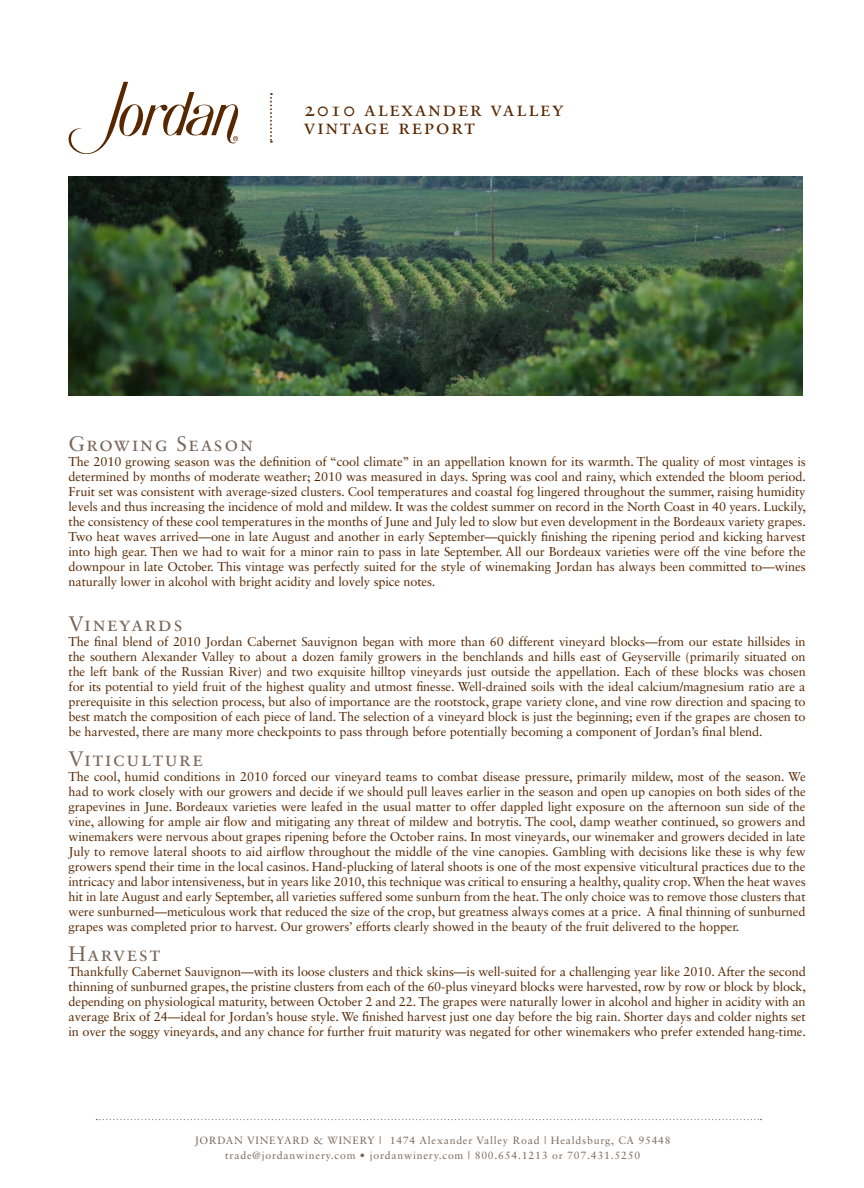
<style>
.page{position:relative;width:864px;height:1188px;background:#fff}
.page>*{position:absolute;margin:0;border:0;box-sizing:border-box;transform-origin:0 0}
.t1{font:21px "Sabon LT Std";letter-spacing:.075em;color:#79675b}
.t2{font:21px/18.1px "Sabon LT Std";letter-spacing:.075em;color:#572700}
.t3{font:12.75px/15px "Sabon LT Std";letter-spacing:-.01em;color:#572700;text-align:justify}
.t4{font:10.5px/15px "Sabon LT Std";letter-spacing:.075em;color:#79675b;text-align:center}
</style>
<div class="page">
<img style="left:69px;top:176px;width:733px;height:219px">
<svg style="left:68px;top:82px;width:171px;height:72px"></svg>
<svg style="left:270px;top:93px;width:2px;height:50px"></svg>
<svg style="left:96px;top:1119px;width:666px;height:1px"></svg>
<h1 class="t2" style="left:304px;top:100px;width:262px">2010 alexander valley vintage report</h1>
<h1 class="t1" style="left:69px;top:431px;width:186px">Growing Season</h1>
<p class="t3" style="left:69px;top:454px;width:739px">The 2010 growing season was the definition of “cool climate” in an appellation known for its warmth. The quality of most vintages is determined by months of moderate weather; 2010 was measured in days. Spring was cool and rainy, which extended the bloom period.<br>Fruit set was consistent with average-sized clusters. Cool temperatures and coastal fog lingered throughout the summer, raising humidity levels and thus increasing the incidence of mold and mildew. It was the coldest summer on record in the North Coast in 40 years. Luckily, the consistency of these cool temperatures in the months of June and July led to slow but even development in the Bordeaux variety grapes.<br>Two heat waves arrived—one in late August and another in early September—quickly finishing the ripening period and kicking harvest into high gear. Then we had to wait for a minor rain to pass in late September. All our Bordeaux varieties were off the vine before the downpour in late October. This vintage was perfectly suited for the style of winemaking Jordan has always been committed to—wines naturally lower in alcohol with bright acidity and lovely spice notes.</p>
<h1 class="t1" style="left:69px;top:611px;width:116px">Vineyards</h1>
<p class="t3" style="left:69px;top:634px;width:739px">The final blend of 2010 Jordan Cabernet Sauvignon began with more than 60 different vineyard blocks—from our estate hillsides in the southern Alexander Valley to about a dozen family growers in the benchlands and hills east of Geyserville (primarily situated on the left bank of the Russian River) and two exquisite hilltop vineyards just outside the appellation. Each of these blocks was chosen for its potential to yield fruit of the highest quality and utmost finesse. Well-drained soils with the ideal calcium/magnesium ratio are a prerequisite in this selection process, but also of importance are the rootstock, grape variety clone, and vine row direction and spacing to best match the composition of each piece of land. The selection of a vineyard block is just the beginning; even if the grapes are chosen to be harvested, there are many more checkpoints to pass through before potentially becoming a component of Jordan’s final blend.</p>
<h1 class="t1" style="left:69px;top:746px;width:136px">Viticulture</h1>
<p class="t3" style="left:69px;top:769px;width:739px">The cool, humid conditions in 2010 forced our vineyard teams to combat disease pressure, primarily mildew, most of the season. We had to work closely with our growers and decide if we should pull leaves earlier in the season and open up canopies on both sides of the grapevines in June. Bordeaux varieties were leafed in the usual matter to offer dappled light exposure on the afternoon sun side of the vine, allowing for ample air flow and mitigating any threat of mildew and botrytis. The cool, damp weather continued, so growers and winemakers were nervous about grapes ripening before the October rains. In most vineyards, our winemaker and growers decided in late July to remove lateral shoots to aid airflow throughout the middle of the vine canopies. Gambling with decisions like these is why few growers spend their time in the local casinos. Hand-plucking of lateral shoots is one of the most expensive viticultural practices due to the intricacy and labor intensiveness, but in years like 2010, this technique was critical to ensuring a healthy, quality crop. When the heat waves hit in late August and early September, all varieties suffered some sunburn from the heat. The only choice was to remove those clusters that were sunburned—meticulous work that reduced the size of the crop, but greatness always comes at a price. A final thinning of sunburned grapes was completed prior to harvest. Our growers’ efforts clearly showed in the beauty of the fruit delivered to the hopper.</p>
<h1 class="t1" style="left:69px;top:941px;width:93px">Harvest</h1>
<p class="t3" style="left:69px;top:964px;width:739px">Thankfully Cabernet Sauvignon—with its loose clusters and thick skins—is well-suited for a challenging year like 2010. After the second thinning of sunburned grapes, the pristine clusters from each of the 60-plus vineyard blocks were harvested, row by row or block by block, depending on physiological maturity, between October 2 and 22. The grapes were naturally lower in alcohol and higher in acidity with an average Brix of 24—ideal for Jordan’s house style. We finished harvest just one day before the big rain. Shorter days and colder nights set in over the soggy vineyards, and any chance for further fruit maturity was negated for other winemakers who prefer extended hang-time.</p>
<p class="t4" style="left:195px;top:1133px;width:478px">JORDAN VINEYARD &amp; WINERY | 1474 Alexander Valley Road | Healdsburg, CA 95448 trade@jordanwinery.com • jordanwinery.com | 800.654.1213 or 707.431.5250</p>
</div>
